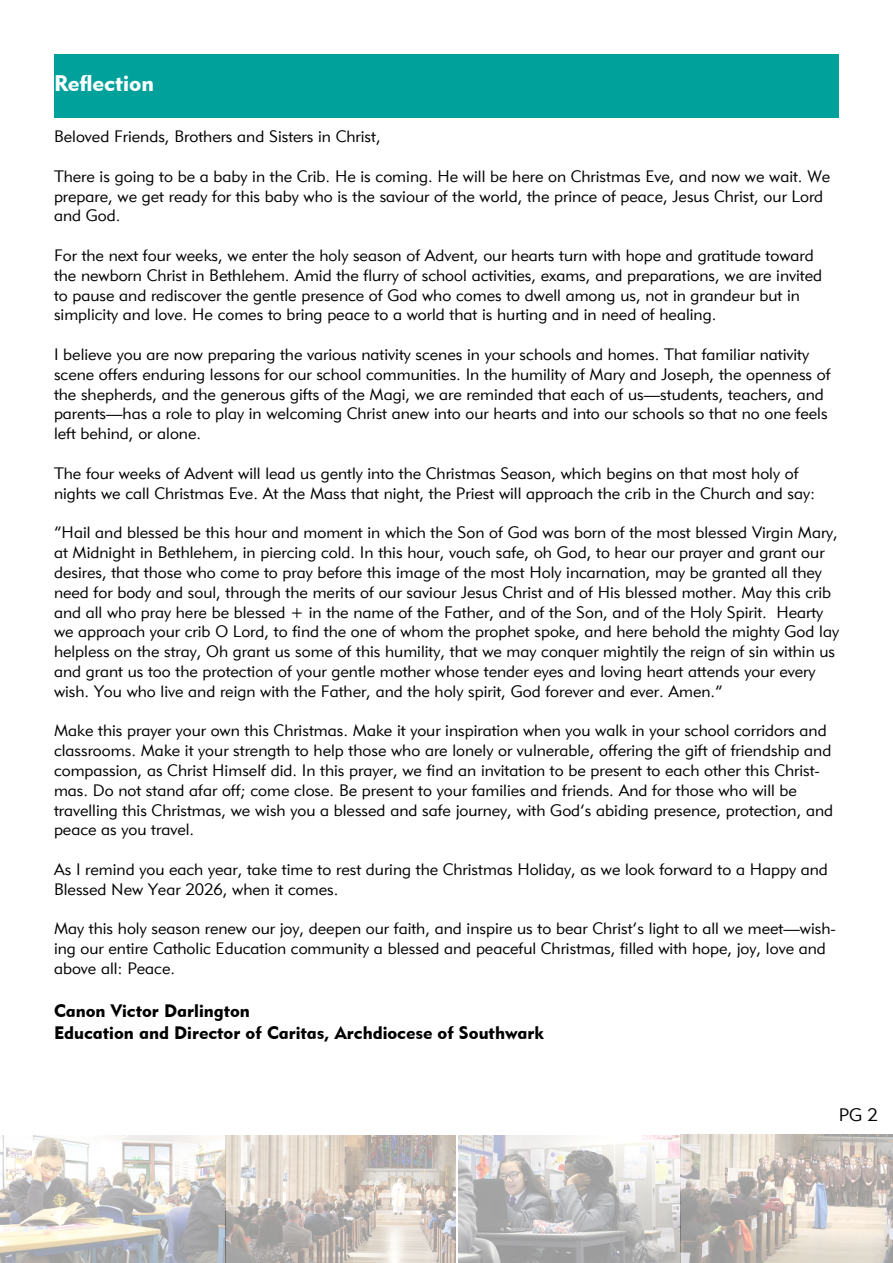
<style>
.page{position:relative;width:893px;height:1263px;background:#fff}
.page>*{position:absolute;margin:0;border:0;box-sizing:border-box;transform-origin:0 0}
.t1{font:22.5px "Geometric 415 BT Black A";color:#fff}
.t2{font:18px/21.6px "Geometric 415 BT Black A";color:#000}
.t3{font:18px "Geometric 415 BT Lite A";color:#000}
.t4{font:16.5px/19.8px "Geometric 415 BT Lite A";color:#000}
</style>
<div class="page">
<img style="left:0;top:1135px;width:455px;height:128px">
<img style="left:459px;top:1134px;width:434px;height:129px">
<div style="left:54px;top:54px;width:785px;height:64px;background:#00a19a"></div>
<h1 class="t1" style="left:54px;top:70px;width:101px">Reflection</h1>
<p class="t4" style="left:54px;top:126px;width:328px">Beloved Friends, Brothers and Sisters in Christ,</p>
<p class="t4" style="left:54px;top:166px;width:778px">There is going to be a baby in the Crib. He is coming. He will be here on Christmas Eve, and now we wait. We prepare, we get ready for this baby who is the saviour of the world, the prince of peace, Jesus Christ, our Lord and God.</p>
<p class="t4" style="left:54px;top:245px;width:770px">For the next four weeks, we enter the holy season of Advent, our hearts turn with hope and gratitude toward the newborn Christ in Bethlehem. Amid the flurry of school activities, exams, and preparations, we are invited to pause and rediscover the gentle presence of God who comes to dwell among us, not in grandeur but in simplicity and love. He comes to bring peace to a world that is hurting and in need of healing.</p>
<p class="t4" style="left:54px;top:344px;width:778px">I believe you are now preparing the various nativity scenes in your schools and homes. That familiar nativity scene offers enduring lessons for our school communities. In the humility of Mary and Joseph, the openness of the shepherds, and the generous gifts of the Magi, we are reminded that each of us—students, teachers, and parents—has a role to play in welcoming Christ anew into our hearts and into our schools so that no one feels left behind, or alone.</p>
<p class="t4" style="left:54px;top:463px;width:763px">The four weeks of Advent will lead us gently into the Christmas Season, which begins on that most holy of nights we call Christmas Eve. At the Mass that night, the Priest will approach the crib in the Church and say:</p>
<p class="t4" style="left:54px;top:522px;width:786px">“Hail and blessed be this hour and moment in which the Son of God was born of the most blessed Virgin Mary, at Midnight in Bethlehem, in piercing cold. In this hour, vouch safe, oh God, to hear our prayer and grant our desires, that those who come to pray before this image of the most Holy incarnation, may be granted all they need for body and soul, through the merits of our saviour Jesus Christ and of His blessed mother. May this crib and all who pray here be blessed + in the name of the Father, and of the Son, and of the Holy Spirit. Hearty we approach your crib O Lord, to find the one of whom the prophet spoke, and here behold the mighty God lay helpless on the stray, Oh grant us some of this humility, that we may conquer mightily the reign of sin within us and grant us too the protection of your gentle mother whose tender eyes and loving heart attends your every wish. You who live and reign with the Father, and the holy spirit, God forever and ever. Amen.”</p>
<p class="t4" style="left:54px;top:720px;width:781px">Make this prayer your own this Christmas. Make it your inspiration when you walk in your school corridors and classrooms. Make it your strength to help those who are lonely or vulnerable, offering the gift of friendship and compassion, as Christ Himself did. In this prayer, we find an invitation to be present to each other this Christ&shy;mas. Do not stand afar off; come close. Be present to your families and friends. And for those who will be travelling this Christmas, we wish you a blessed and safe journey, with God’s abiding presence, protection, and peace as you travel.</p>
<p class="t4" style="left:54px;top:859px;width:775px">As I remind you each year, take time to rest during the Christmas Holiday, as we look forward to a Happy and<br>Blessed New Year 2026, when it comes.</p>
<p class="t4" style="left:54px;top:918px;width:783px">May this holy season renew our joy, deepen our faith, and inspire us to bear Christ’s light to all we meet—wish&shy;ing our entire Catholic Education community a blessed and peaceful Christmas, filled with hope, joy, love and above all: Peace.</p>
<p class="t2" style="left:54px;top:1000px;width:491px">Canon Victor Darlington<br>Education and Director of Caritas, Archdiocese of Southwark</p>
<p class="t3" style="left:839px;top:1103px;width:40px">PG 2</p>
</div>
